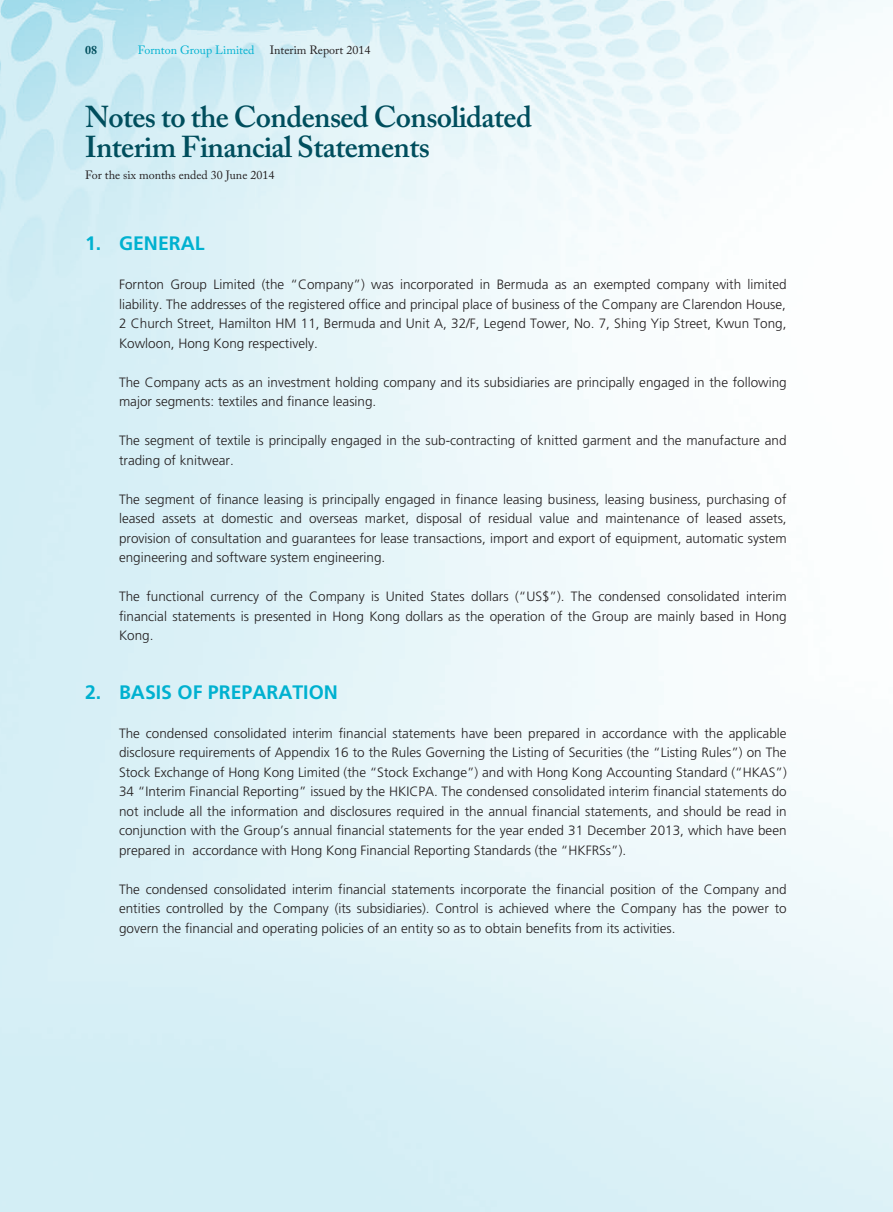
<style>
.page{position:relative;width:893px;height:1212px;background:#fff}
.page>*{position:absolute;margin:0;border:0;box-sizing:border-box;transform-origin:0 0}
.t1{font:600 30px/30px "Adobe Caslon Pro";letter-spacing:-.02em;color:#004e5d}
.t2{font:700 19.5px "Frutiger LT Std";color:#00b1d0}
.t3{font:300 13.5px/19.5px "Frutiger LT Std";color:#231f20;text-align:justify}
.t4{font:12px "Adobe Caslon Pro";color:#231f20}
.t5{font:12px "Adobe Caslon Pro";color:#00b1d0}
.t6{font:700 12px "Adobe Caslon Pro";color:#004e5d}
</style>
<div class="page">
<p class="t6" style="left:85px;top:43px;width:13px">08</p>
<p class="t5" style="left:138px;top:43px;width:118px">Fornton Group Limited</p>
<p class="t4" style="left:270px;top:43px;width:102px">Interim Report 2014</p>
<h1 class="t1" style="left:85px;top:102px;width:448px">Notes to the Condensed Consolidated<br>Interim Financial Statements</h1>
<p class="t4" style="left:85px;top:168px;width:191px">For the six months ended 30 June 2014</p>
<h2 class="t2" style="left:85px;top:232px;width:121px">1. GENERAL</h2>
<p class="t3" style="left:119px;top:275px;width:669px">Fornton Group Limited (the “Company”) was incorporated in Bermuda as an exempted company with limited liability. The addresses of the registered office and principal place of business of the Company are Clarendon House, 2 Church Street, Hamilton HM 11, Bermuda and Unit A, 32/F, Legend Tower, No. 7, Shing Yip Street, Kwun Tong, Kowloon, Hong Kong respectively.</p>
<p class="t3" style="left:119px;top:372px;width:669px">The Company acts as an investment holding company and its subsidiaries are principally engaged in the following major segments: textiles and finance leasing.</p>
<p class="t3" style="left:119px;top:431px;width:669px">The segment of textile is principally engaged in the sub-contracting of knitted garment and the manufacture and trading of knitwear.</p>
<p class="t3" style="left:119px;top:489px;width:669px">The segment of finance leasing is principally engaged in finance leasing business, leasing business, purchasing of leased assets at domestic and overseas market, disposal of residual value and maintenance of leased assets, provision of consultation and guarantees for lease transactions, import and export of equipment, automatic system engineering and software system engineering.</p>
<p class="t3" style="left:119px;top:587px;width:669px">The functional currency of the Company is United States dollars (“US$”). The condensed consolidated interim financial statements is presented in Hong Kong dollars as the operation of the Group are mainly based in Hong Kong.</p>
<h2 class="t2" style="left:85px;top:680px;width:254px">2. BASIS OF PREPARATION</h2>
<p class="t3" style="left:119px;top:723px;width:669px">The condensed consolidated interim financial statements have been prepared in accordance with the applicable disclosure requirements of Appendix 16 to the Rules Governing the Listing of Securities (the “Listing Rules”) on The Stock Exchange of Hong Kong Limited (the “Stock Exchange”) and with Hong Kong Accounting Standard (“HKAS”)<br>34 “Interim Financial Reporting” issued by the HKICPA. The condensed consolidated interim financial statements do not include all the information and disclosures required in the annual financial statements, and should be read in conjunction with the Group’s annual financial statements for the year ended 31 December 2013, which have been prepared in accordance with Hong Kong Financial Reporting Standards (the “HKFRSs”).</p>
<p class="t3" style="left:119px;top:879px;width:669px">The condensed consolidated interim financial statements incorporate the financial position of the Company and entities controlled by the Company (its subsidiaries). Control is achieved where the Company has the power to govern the financial and operating policies of an entity so as to obtain benefits from its activities.</p>
</div>
